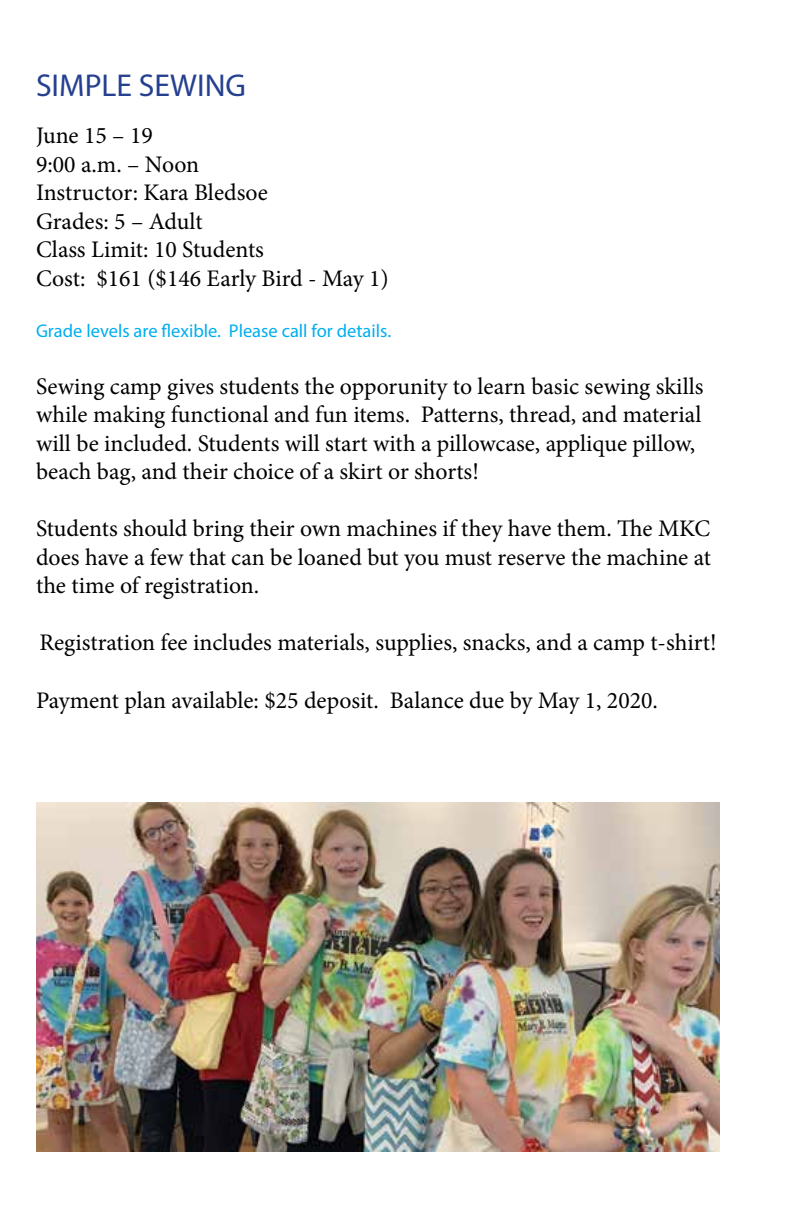
<style>
.page{position:relative;width:792px;height:1224px;background:#fff}
.page>*{position:absolute;margin:0;border:0;box-sizing:border-box;transform-origin:0 0}
.t1{font:31.6px "Myriad Pro";color:#25408f}
.t2{font:23.8px/28.6px "Minion Pro";color:#000}
.t3{font:18.4px "Myriad Pro";color:#00aeef}
</style>
<div class="page">
<img style="left:36px;top:803px;width:684px;height:349px">
<h1 class="t1" style="left:36px;top:66px;width:212px">SIMPLE SEWING</h1>
<p class="t2" style="left:36px;top:122px;width:354px">June 15 – 19<br>9:00 a.m. – Noon<br>Instructor: Kara Bledsoe<br>Grades: 5 – Adult<br>Class Limit: 10 Students<br>Cost: $161 ($146 Early Bird - May 1)</p>
<p class="t3" style="left:36px;top:319px;width:357px">Grade levels are flexible. Please call for details.</p>
<p class="t2" style="left:36px;top:372px;width:669px">Sewing camp gives students the opporunity to learn basic sewing skills while making functional and fun items. Patterns, thread, and material will be included. Students will start with a pillowcase, applique pillow, beach bag, and their choice of a skirt or shorts!</p>
<p class="t2" style="left:36px;top:515px;width:677px;text-align:justify">Students should bring their own machines if they have them. The MKC does have a few that can be loaned but you must reserve the machine at the time of registration.</p>
<p class="t2" style="left:39px;top:629px;width:679px">Registration fee includes materials, supplies, snacks, and a camp t-shirt!</p>
<p class="t2" style="left:36px;top:686px;width:624px">Payment plan available: $25 deposit. Balance due by May 1, 2020.</p>
</div>
